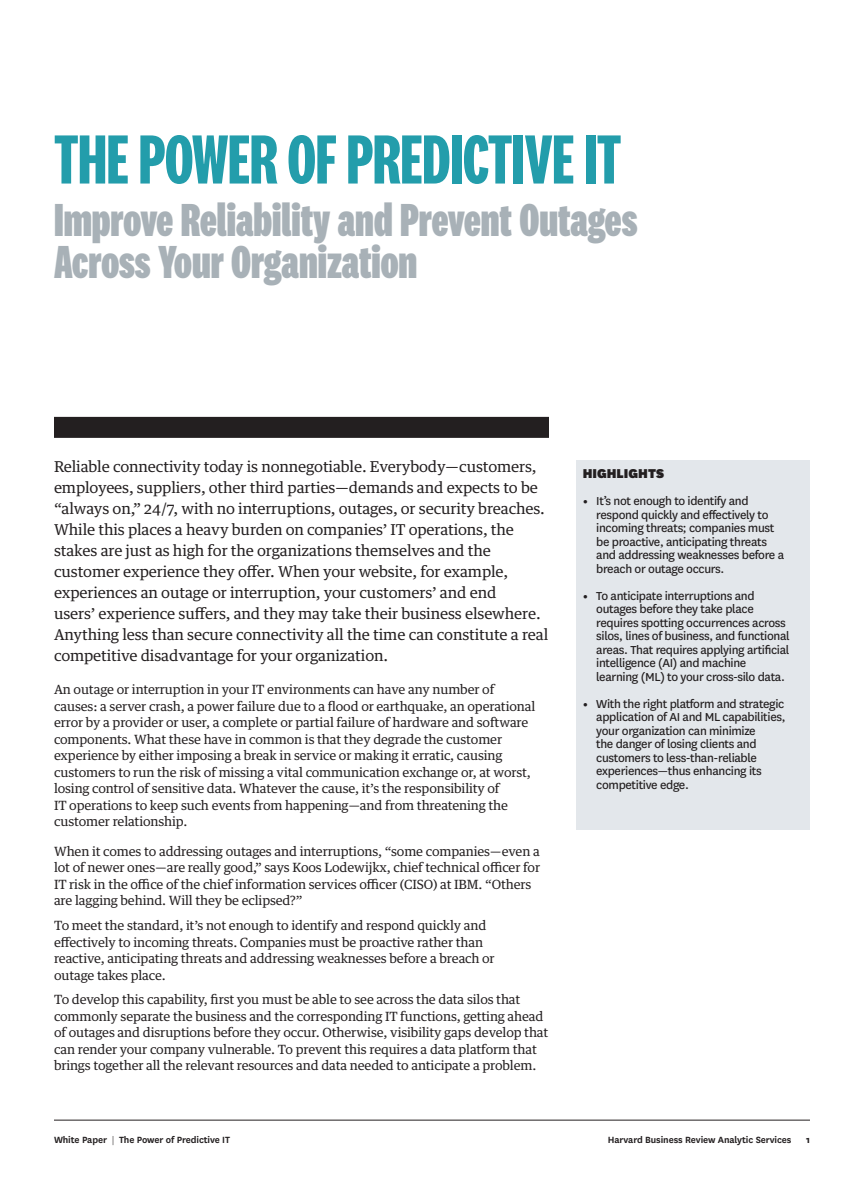
<style>
.page{position:relative;width:864px;height:1188px;background:#fff}
.page>*{position:absolute;margin:0;border:0;box-sizing:border-box;transform-origin:0 0}
.INT_TITLE{font:700 72px "National 2 Compressed";letter-spacing:-.01em;color:#239dab}
.INT_SUBTITLE{font:800 48px/42px "National 2 Compressed";color:#a8b1b7}
.INT_INTRO{font:15px/21px "Guardian Text Egyp HBR";letter-spacing:-.01em;color:#231f20}
.HIGHLIGHTS_B-HED{font:900 15px "National HBR";color:#231f20}
.t1{font:13.5px/13.5px "National HBR";letter-spacing:-.025em;color:#231f20}
.INT_BODY{font:12.75px/16.5px "Guardian Text Egyp HBR";letter-spacing:-.01em;color:#231f20}
.INT_INTRO-2{font:12.75px/16.5px "Guardian Text Egyp HBR";letter-spacing:-.01em;color:#231f20}
.t2{font:600 10.5px "National HBR";letter-spacing:-.01em;color:#231f20}
.t3{font:800 10.5px "National HBR";color:#231f20}
.s1{font-weight:300}
</style>
<div class="page">
<div style="left:54px;top:417px;width:495px;height:21px;background:#231f20"></div>
<hr style="left:54px;top:1120px;width:756px;height:1px;background:#231f20">
<div style="left:576px;top:460px;width:234px;height:369px;background:#e3e7eb"></div>
<p class="INT_TITLE" style="left:54px;top:121px;width:569px">THE POWER OF PREDICTIVE IT</p>
<p class="INT_SUBTITLE" style="left:54px;top:199px;width:585px">Improve Reliability and Prevent Outages<br>Across Your Organization</p>
<p class="INT_INTRO" style="left:54px;top:455px;width:496px">Reliable connectivity today is nonnegotiable. Everybody—customers, employees, suppliers, other third parties—demands and expects to be “always on,” 24/7, with no interruptions, outages, or security breaches.<br>While this places a heavy burden on companies’ IT operations, the stakes are just as high for the organizations themselves and the customer experience they offer. When your website, for example, experiences an outage or interruption, your customers’ and end<br>users’ experience suffers, and they may take their business elsewhere.<br>Anything less than secure connectivity all the time can constitute a real competitive disadvantage for your organization.</p>
<p class="INT_INTRO-2" style="left:54px;top:680px;width:483px">An outage or interruption in your IT environments can have any number of causes: a server crash, a power failure due to a flood or earthquake, an operational error by a provider or user, a complete or partial failure of hardware and software components. What these have in common is that they degrade the customer experience by either imposing a break in service or making it erratic, causing customers to run the risk of missing a vital communication exchange or, at worst, losing control of sensitive data. Whatever the cause, it’s the responsibility of<br>IT operations to keep such events from happening—and from threatening the customer relationship.</p>
<p class="INT_BODY" style="left:54px;top:842px;width:488px">When it comes to addressing outages and interruptions, “some companies—even a lot of newer ones—are really good,” says Koos Lodewijkx, chief technical officer for IT risk in the office of the chief information services officer (CISO) at IBM. “Others are lagging behind. Will they be eclipsed?”</p>
<p class="INT_BODY" style="left:54px;top:916px;width:442px">To meet the standard, it’s not enough to identify and respond quickly and effectively to incoming threats. Companies must be proactive rather than reactive, anticipating threats and addressing weaknesses before a breach or outage takes place.</p>
<p class="INT_BODY" style="left:54px;top:990px;width:496px">To develop this capability, first you must be able to see across the data silos that commonly separate the business and the corresponding IT functions, getting ahead of outages and disruptions before they occur. Otherwise, visibility gaps develop that can render your company vulnerable. To prevent this requires a data platform that brings together all the relevant resources and data needed to anticipate a problem.</p>
<p class="HIGHLIGHTS_B-HED" style="left:583px;top:463px;width:83px">HIGHLIGHTS</p>
<p class="t1" style="left:596px;top:493px;width:189px;text-indent:-14px">• It’s not enough to identify and respond quickly and effectively to incoming threats; companies must be proactive, anticipating threats and addressing weaknesses before a breach or outage occurs.</p>
<p class="t1" style="left:596px;top:588px;width:195px;text-indent:-14px">• To anticipate interruptions and outages before they take place requires spotting occurrences across silos, lines of business, and functional areas. That requires applying artificial intelligence (AI) and machine learning (ML) to your cross-silo data.</p>
<p class="t1" style="left:596px;top:696px;width:191px;text-indent:-14px">• With the right platform and strategic application of AI and ML capabilities, your organization can minimize<br>the danger of losing clients and customers to less-than-reliable experiences—thus enhancing its competitive edge.</p>
<p class="t2" style="left:54px;top:1132px;width:178px">White Paper <span class="s1">|</span> The Power of Predictive IT</p>
<p class="t2" style="left:608px;top:1133px;width:185px">Harvard Business Review Analytic Services</p>
<p class="t3" style="left:806px;top:1133px;width:5px">1</p>
</div>
